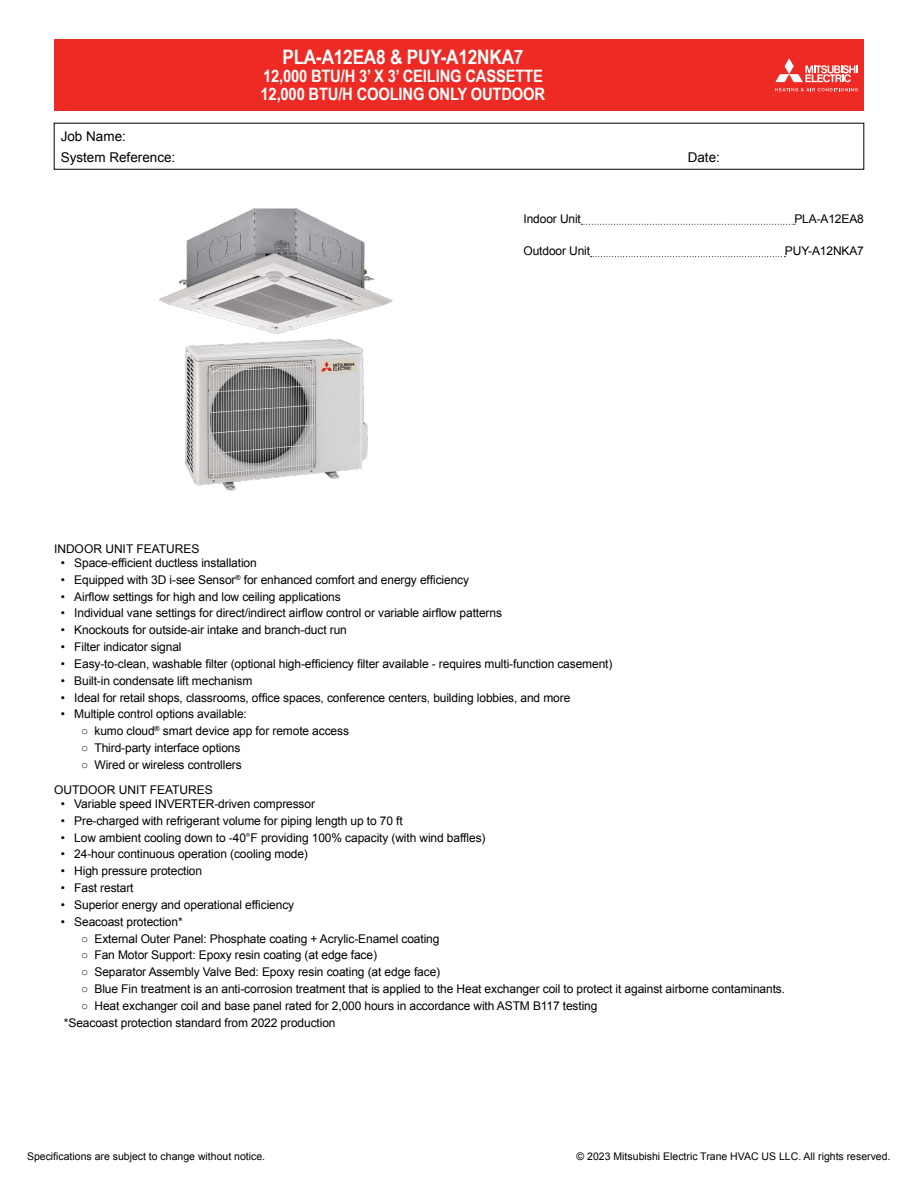
<style>
.page{position:relative;width:918px;height:1188px;background:#fff}
.page>*{position:absolute;margin:0;border:0;box-sizing:border-box;transform-origin:0 0}
.t1{font:700 19.95px "Arial Narrow";letter-spacing:-.01em;color:#fff;scale:1.05 1}
.t2{font:700 17.1px/18px "Arial Narrow";letter-spacing:-.01em;color:#fff;scale:1.05 1}
.t3{font:13.5px/21px "Arial";color:#000}
.t4{font:12px/24.6px "Arial";letter-spacing:-.01em;color:#000}
.t5{font:10.5px "Arial";color:#000}
</style>
<div class="page">
<svg style="left:581px;top:224px;width:214px;height:1px"></svg>
<svg style="left:591px;top:256px;width:194px;height:1px"></svg>
<img style="left:159px;top:208px;width:234px;height:283px">
<div style="left:54px;top:39px;width:810px;height:72px;background:#ee2a24"></div>
<svg style="left:775px;top:58px;width:83px;height:24px"></svg>
<svg style="left:775px;top:88px;width:83px;height:3px"></svg>
<p class="t3" style="left:61px;top:126px;width:116px">Job Name:<br>System Reference:</p>
<h1 class="t1" style="left:282px;top:42px;width:231px">PLA-A12EA8 &amp; PUY-A12NKA7</h1>
<h2 class="t2" style="left:261px;top:67px;width:273px">12,000 BTU/H 3’ X 3’ CEILING CASSETTE<br>12,000 BTU/H COOLING ONLY OUTDOOR</h2>
<p class="t3" style="left:688px;top:147px;width:34px">Date:</p>
<p class="t4" style="left:524px;top:207px;width:59px">Indoor Unit</p>
<p class="t4" style="left:794px;top:207px;width:71px">PLA-A12EA8</p>
<p class="t4" style="left:524px;top:239px;width:68px">Outdoor Unit</p>
<p class="t4" style="left:785px;top:239px;width:81px">PUY-A12NKA7</p>
<p class="t4" style="left:54px;top:536px;width:147px">INDOOR UNIT FEATURES</p>
<p class="t4" style="left:61px;top:551px;width:198px">• Space-efficient ductless installation</p>
<p class="t4" style="left:61px;top:567px;width:410px">• Equipped with 3D i-see Sensor<sup>®</sup> for enhanced comfort and energy efficiency</p>
<p class="t4" style="left:61px;top:584px;width:282px">• Airflow settings for high and low ceiling applications</p>
<p class="t4" style="left:61px;top:601px;width:443px">• Individual vane settings for direct/indirect airflow control or variable airflow patterns</p>
<p class="t4" style="left:61px;top:618px;width:288px">• Knockouts for outside-air intake and branch-duct run</p>
<p class="t4" style="left:61px;top:635px;width:122px">• Filter indicator signal</p>
<p class="t4" style="left:61px;top:652px;width:553px">• Easy-to-clean, washable filter (optional high-efficiency filter available - requires multi-function casement)</p>
<p class="t4" style="left:61px;top:668px;width:193px">• Built-in condensate lift mechanism</p>
<p class="t4" style="left:61px;top:685px;width:511px">• Ideal for retail shops, classrooms, office spaces, conference centers, building lobbies, and more</p>
<p class="t4" style="left:61px;top:702px;width:188px">• Multiple control options available:</p>
<p class="t4" style="left:81px;top:719px;width:270px">○ kumo cloud<sup>®</sup> smart device app for remote access</p>
<p class="t4" style="left:81px;top:736px;width:161px">○ Third-party interface options</p>
<p class="t4" style="left:54px;top:752px;width:189px;text-indent:27px">○ Wired or wireless controllers<br>OUTDOOR UNIT FEATURES</p>
<p class="t4" style="left:61px;top:792px;width:256px">• Variable speed INVERTER-driven compressor</p>
<p class="t4" style="left:61px;top:808px;width:343px">• Pre-charged with refrigerant volume for piping length up to 70 ft</p>
<p class="t4" style="left:61px;top:825px;width:426px">• Low ambient cooling down to -40°F providing 100% capacity (with wind baffles)</p>
<p class="t4" style="left:61px;top:842px;width:249px">• 24-hour continuous operation (cooling mode)</p>
<p class="t4" style="left:61px;top:859px;width:143px">• High pressure protection</p>
<p class="t4" style="left:61px;top:876px;width:74px">• Fast restart</p>
<p class="t4" style="left:61px;top:893px;width:235px">• Superior energy and operational efficiency</p>
<p class="t4" style="left:61px;top:909px;width:123px">• Seacoast protection*</p>
<p class="t4" style="left:81px;top:926px;width:360px">○ External Outer Panel: Phosphate coating + Acrylic-Enamel coating</p>
<p class="t4" style="left:81px;top:943px;width:298px">○ Fan Motor Support: Epoxy resin coating (at edge face)</p>
<p class="t4" style="left:81px;top:960px;width:361px">○ Separator Assembly Valve Bed: Epoxy resin coating (at edge face)</p>
<p class="t4" style="left:81px;top:977px;width:706px">○ Blue Fin treatment is an anti-corrosion treatment that is applied to the Heat exchanger coil to protect it against airborne contaminants.</p>
<p class="t4" style="left:64px;top:997px;width:535px;line-height:16.8px;text-indent:17px">○ Heat exchanger coil and base panel rated for 2,000 hours in accordance with ASTM B117 testing *Seacoast protection standard from 2022 production</p>
<p class="t5" style="left:27px;top:1149px;width:240px">Specifications are subject to change without notice.</p>
<p class="t5" style="left:577px;top:1149px;width:315px">© 2023 Mitsubishi Electric Trane HVAC US LLC. All rights reserved.</p>
</div>
